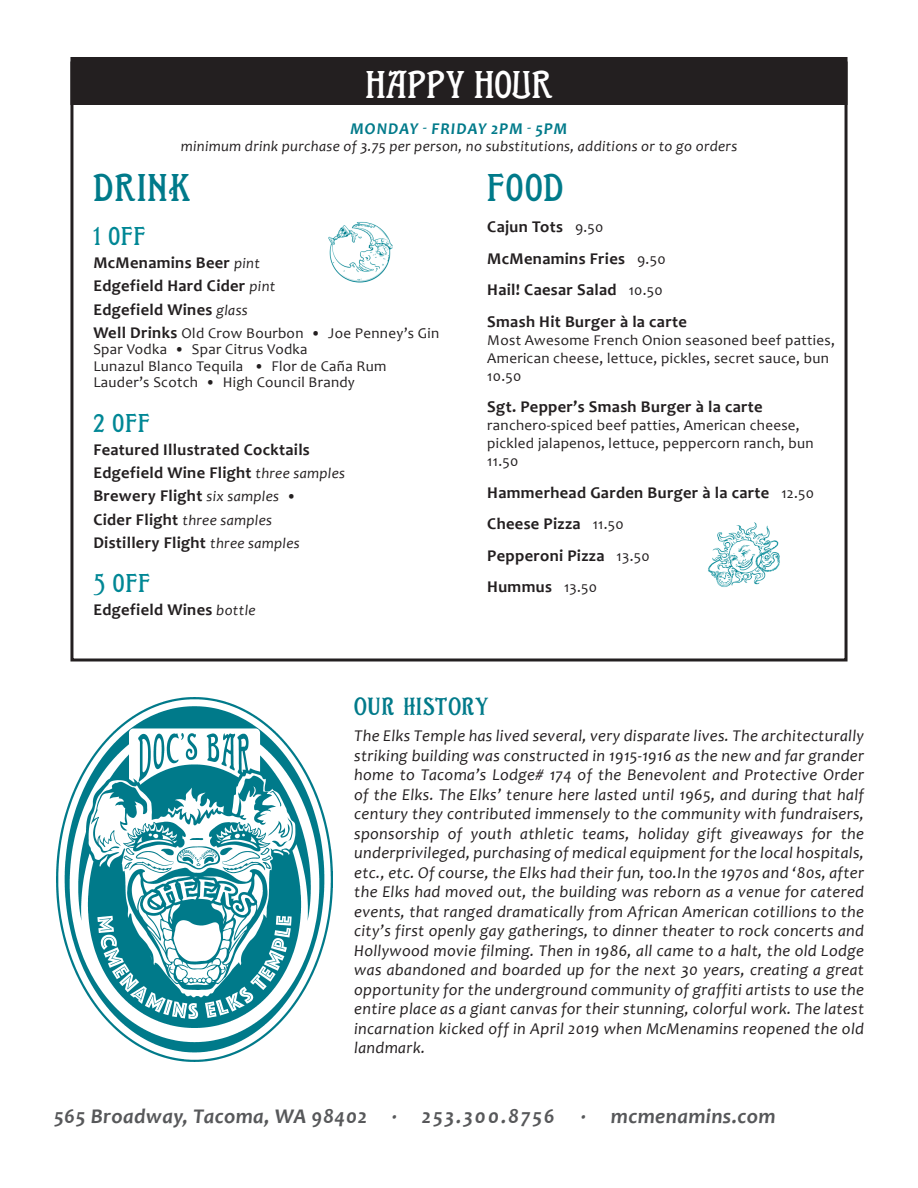
<style>
.page{position:relative;width:918px;height:1188px;background:#fff}
.page>*{position:absolute;margin:0;border:0;box-sizing:border-box;transform-origin:0 0}
.BEV___HAPPY_HOUR_header{font:36px "Poorfarmv.5";letter-spacing:.04em;color:#007a8a}
.Happy_Hour_Header{font:36px "Poorfarmv.5";color:#fff}
.BEV_HH_price{font:24px "Poorfarmv.5";letter-spacing:.05em;color:#008795}
.CALL_BLURB{font:italic 700 21px "Candara";letter-spacing:.02em;color:#57585a}
.HISTORY_HEADER{font:21px "Old Harbour Seashells";letter-spacing:.04em;color:#007a8a}
.HISTORY_INFO{font:italic 16.5px/19.5px "Candara";letter-spacing:.02em;color:#231f20;text-align:justify}
.HAPPY_HOUR_bev_items{font:700 16.5px "Candara";letter-spacing:.02em;color:#231f20}
.HAPPY_HOUR_food_items{font:700 16.5px "Candara";letter-spacing:.02em;color:#231f20}
.minimum{font:italic 700 16.5px "Candara";letter-spacing:.06em;color:#007a8a}
.HAPPY_HOUR_food_items-2{font:15px/18px "Candara";letter-spacing:.02em;color:#231f20}
.HAPPY_HOUR_bev_items-2{font:15px/16.5px "Candara";letter-spacing:.02em;color:#231f20}
.minimum-2{font:italic 15px "Candara";letter-spacing:.02em;color:#231f20}
.HAPPY_HOUR_bev_items-3{font:italic 15px "Candara";letter-spacing:.02em;color:#231f20}
.s1{font-weight:400;font-style:italic;font-size:15px}
.s2{font-weight:700;font-size:16.5px}
.s3{font-weight:400;font-size:15px}
.s4{font-weight:700;font-style:normal;font-size:16.5px}
</style>
<div class="page">
<img style="left:56px;top:698px;width:277px;height:364px">
<img style="left:328px;top:221px;width:65px;height:62px">
<div style="left:70px;top:57px;width:778px;height:48px;background:#231f20"></div>
<img style="left:708px;top:522px;width:72px;height:65px">
<div style="left:70px;top:62px;width:778px;height:600px;border:3px solid #231f20"></div>
<p class="Happy_Hour_Header" style="left:365px;top:70px;width:189px">HAPPY HOUR</p>
<p class="minimum" style="left:351px;top:119px;width:218px">MONDAY - FRIDAY 2PM - 5PM</p>
<p class="minimum-2" style="left:181px;top:136px;width:558px">minimum drink purchase of 3.75 per person, no substitutions, additions or to go orders</p>
<p class="BEV___HAPPY_HOUR_header" style="left:93px;top:172px;width:99px">DRINK</p>
<p class="BEV_HH_price" style="left:93px;top:226px;width:54px">1 OFF</p>
<p class="HAPPY_HOUR_bev_items" style="left:93px;top:252px;width:168px">McMenamins Beer <span class="s1">pint</span></p>
<p class="HAPPY_HOUR_bev_items" style="left:93px;top:276px;width:184px">Edgefield Hard Cider <span class="s1">pint</span></p>
<p class="HAPPY_HOUR_bev_items" style="left:93px;top:299px;width:156px">Edgefield Wines <span class="s1">glass</span></p>
<p class="HAPPY_HOUR_bev_items-2" style="left:93px;top:325px;width:347px"><span class="s2">Well Drinks</span> Old Crow Bourbon • Joe Penney’s Gin Spar Vodka • Spar Citrus Vodka<br>Lunazul Blanco Tequila • Flor de Caña Rum Lauder’s Scotch • High Council Brandy</p>
<p class="BEV_HH_price" style="left:93px;top:412px;width:58px">2 OFF</p>
<p class="HAPPY_HOUR_bev_items" style="left:93px;top:439px;width:218px">Featured Illustrated Cocktails</p>
<p class="HAPPY_HOUR_bev_items" style="left:93px;top:462px;width:253px">Edgefield Wine Flight <span class="s1">three samples</span></p>
<p class="HAPPY_HOUR_bev_items" style="left:93px;top:486px;width:204px">Brewery Flight <span class="s1">six samples</span> <span class="s3">•</span></p>
<p class="HAPPY_HOUR_bev_items-3" style="left:93px;top:510px;width:180px"><span class="s4">Cider Flight</span> three samples</p>
<p class="HAPPY_HOUR_bev_items" style="left:93px;top:532px;width:208px">Distillery Flight <span class="s1">three samples</span></p>
<p class="BEV_HH_price" style="left:93px;top:573px;width:58px">5 OFF</p>
<p class="HAPPY_HOUR_bev_items" style="left:93px;top:600px;width:164px">Edgefield Wines <span class="s1">bottle</span></p>
<p class="BEV___HAPPY_HOUR_header" style="left:487px;top:172px;width:77px">FOOD</p>
<p class="HAPPY_HOUR_food_items" style="left:487px;top:216px;width:118px">Cajun Tots <span class="s3">9.50</span></p>
<p class="HAPPY_HOUR_food_items" style="left:487px;top:248px;width:180px">McMenamins Fries <span class="s3">9.50</span></p>
<p class="HAPPY_HOUR_food_items" style="left:487px;top:279px;width:177px">Hail! Caesar Salad <span class="s3">10.50</span></p>
<p class="HAPPY_HOUR_food_items" style="left:487px;top:311px;width:201px">Smash Hit Burger à la carte</p>
<p class="HAPPY_HOUR_food_items-2" style="left:487px;top:331px;width:349px">Most Awesome French Onion seasoned beef patties,<br>American cheese, lettuce, pickles, secret sauce, bun<br>10.50</p>
<p class="HAPPY_HOUR_food_items" style="left:487px;top:396px;width:277px">Sgt. Pepper’s Smash Burger à la carte</p>
<p class="HAPPY_HOUR_food_items-2" style="left:487px;top:416px;width:328px">ranchero-spiced beef patties, American cheese, pickled jalapenos, lettuce, peppercorn ranch, bun<br>11.50</p>
<p class="HAPPY_HOUR_food_items" style="left:487px;top:482px;width:328px">Hammerhead Garden Burger à la carte <span class="s3">12.50</span></p>
<p class="HAPPY_HOUR_food_items" style="left:487px;top:513px;width:138px">Cheese Pizza <span class="s3">11.50</span></p>
<p class="HAPPY_HOUR_food_items" style="left:487px;top:545px;width:164px">Pepperoni Pizza <span class="s3">13.50</span></p>
<p class="HAPPY_HOUR_food_items" style="left:487px;top:576px;width:111px">Hummus <span class="s3">13.50</span></p>
<p class="HISTORY_HEADER" style="left:354px;top:693px;width:136px">OUR HISTORY</p>
<p class="HISTORY_INFO" style="left:354px;top:726px;width:511px">The Elks Temple has lived several, very disparate lives. The architecturally striking building was constructed in 1915-1916 as the new and far grander home to Tacoma’s Lodge# 174 of the Benevolent and Protective Order of the Elks. The Elks’ tenure here lasted until 1965, and during that half century they contributed immensely to the community with fundraisers, sponsorship of youth athletic teams, holiday gift giveaways for the underprivileged, purchasing of medical equipment for the local hospitals, etc., etc. Of course, the Elks had their fun, too.In the 1970s and ‘80s, after the Elks had moved out, the building was reborn as a venue for catered events, that ranged dramatically from African American cotillions to the city’s first openly gay gatherings, to dinner theater to rock concerts and Hollywood movie filming. Then in 1986, all came to a halt, the old Lodge was abandoned and boarded up for the next 30 years, creating a great opportunity for the underground community of graffiti artists to use the entire place as a giant canvas for their stunning, colorful work. The latest incarnation kicked off in April 2019 when McMenamins reopened the old landmark.</p>
<p class="CALL_BLURB" style="left:54px;top:1103px;width:723px">565 Broadway, Tacoma, WA 98402 · 253.300.8756 · mcmenamins.com</p>
</div>
